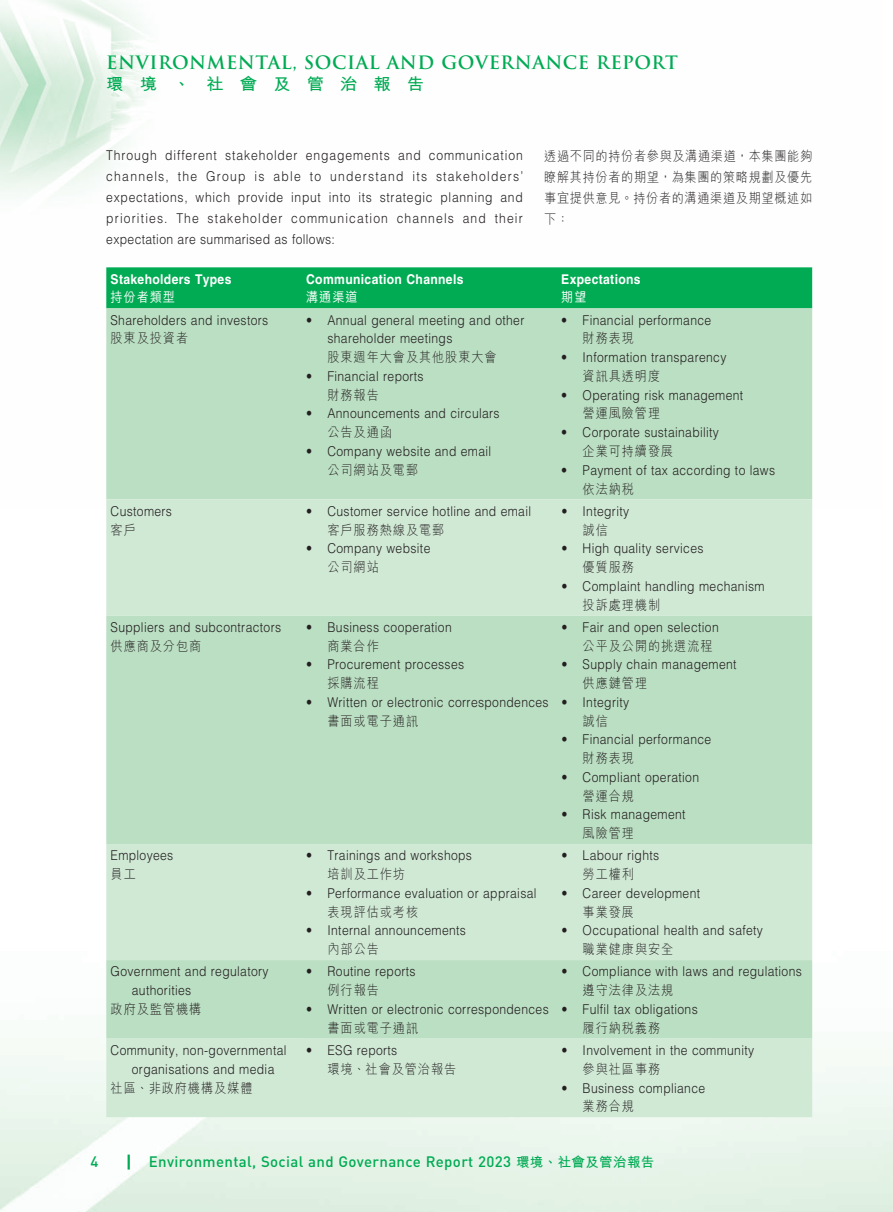
<style>
.page{position:relative;width:893px;height:1212px;background:#fff}
.page>*{position:absolute;margin:0;border:0;box-sizing:border-box;transform-origin:0 0}
.t1{font:700 18px "Trajan Pro";letter-spacing:.03em;color:#00ab53}
.t2{font:700 16.5px "M Hei HK";letter-spacing:.93em;color:#00ab53;scale:1.05 1}
.t3{font:500 15px "DIN Pro";letter-spacing:.025em;color:#00ab53}
.t4{font:300 13.5px/21px "Helvetica LT Std";letter-spacing:.03em;color:#231f20;scale:.9 1}
.t5{font:300 13.5px/21px "M Hei HK";letter-spacing:.08em;color:#231f20;text-align:justify;scale:.9 1}
.t6{font:700 13.5px "Helvetica LT Std";letter-spacing:.03em;color:#fff;scale:.9 1}
.t7{font:500 13.5px "M Hei HK";letter-spacing:.08em;color:#fff;scale:.9 1}
.s1{font-family:"M Hei HK";font-weight:700;font-size:13.5px}
</style>
<div class="page">
<img style="left:0;top:703px;width:892px;height:509px">
<img style="left:0;top:0;width:813px;height:509px">
<svg style="left:128px;top:1154px;width:2px;height:15px"></svg>
<div style="left:106px;top:267px;width:706px;height:41px;background:#00ab53"></div>
<div style="left:106px;top:308px;width:706px;height:191px;background:#bbdfc3"></div>
<svg style="left:106px;top:499px;width:706px;height:618px;fill:#d0e9d5"></svg>
<h1 class="t1" style="left:106px;top:51px;width:573px">ENVIRONMENTAL, SOCIAL AND GOVERNANCE REPORT</h1>
<p class="t2" style="left:106px;top:72px;width:304px">環境、社會及管治報告</p>
<p class="t4" style="left:106px;top:145px;width:465px;text-align:justify">Through different stakeholder engagements and communication channels, the Group is able to understand its stakeholders’ expectations, which provide input into its strategic planning and priorities. The stakeholder communication channels and their expectation are summarised as follows:</p>
<p class="t6" style="left:111px;top:271px;width:136px">Stakeholders Types</p>
<p class="t7" style="left:111px;top:288px;width:73px">持份者類型</p>
<p class="t6" style="left:306px;top:271px;width:176px">Communication Channels</p>
<p class="t7" style="left:306px;top:288px;width:59px">溝通渠道</p>
<p class="t5" style="left:544px;top:145px;width:299px">透過不同的持份者參與及溝通渠道，本集團能夠瞭解其持份者的期望，為集團的策略規劃及優先事宜提供意見。持份者的溝通渠道及期望概述如下：</p>
<p class="t6" style="left:561px;top:271px;width:90px">Expectations</p>
<p class="t7" style="left:561px;top:288px;width:30px">期望</p>
<p class="t4" style="left:111px;top:309px;width:177px">Shareholders and investors</p>
<p class="t5" style="left:111px;top:327px;width:88px">股東及投資者</p>
<p class="t4" style="left:327px;top:310px;width:220px;line-height:18.8px;text-indent:-21px">• Annual general meeting and other shareholder meetings</p>
<p class="t5" style="left:327px;top:346px;width:190px">股東週年大會及其他股東大會</p>
<p class="t4" style="left:306px;top:365px;width:132px">• Financial reports</p>
<p class="t5" style="left:327px;top:384px;width:59px">財務報告</p>
<p class="t4" style="left:306px;top:403px;width:217px">• Announcements and circulars</p>
<p class="t5" style="left:327px;top:421px;width:73px">公告及通函</p>
<p class="t4" style="left:306px;top:440px;width:207px">• Company website and email</p>
<p class="t5" style="left:327px;top:459px;width:102px">公司網站及電郵</p>
<p class="t4" style="left:561px;top:309px;width:168px">• Financial performance</p>
<p class="t5" style="left:583px;top:327px;width:59px">財務表現</p>
<p class="t4" style="left:561px;top:347px;width:185px">• Information transparency</p>
<p class="t5" style="left:583px;top:365px;width:88px">資訊具透明度</p>
<p class="t4" style="left:561px;top:384px;width:204px">• Operating risk management</p>
<p class="t5" style="left:583px;top:402px;width:88px">營運風險管理</p>
<p class="t4" style="left:561px;top:422px;width:177px">• Corporate sustainability</p>
<p class="t5" style="left:583px;top:440px;width:102px">企業可持續發展</p>
<p class="t4" style="left:561px;top:459px;width:239px">• Payment of tax according to laws</p>
<p class="t5" style="left:583px;top:477px;width:59px">依法納稅</p>
<p class="t4" style="left:111px;top:500px;width:70px">Customers</p>
<p class="t5" style="left:111px;top:518px;width:30px">客戶</p>
<p class="t4" style="left:306px;top:500px;width:251px">• Customer service hotline and email</p>
<p class="t5" style="left:327px;top:518px;width:131px">客戶服務熱線及電郵</p>
<p class="t4" style="left:306px;top:538px;width:140px">• Company website</p>
<p class="t5" style="left:327px;top:556px;width:59px">公司網站</p>
<p class="t4" style="left:561px;top:500px;width:77px">• Integrity</p>
<p class="t5" style="left:583px;top:518px;width:30px">誠信</p>
<p class="t4" style="left:561px;top:538px;width:159px">• High quality services</p>
<p class="t5" style="left:583px;top:556px;width:59px">優質服務</p>
<p class="t4" style="left:561px;top:575px;width:227px">• Complaint handling mechanism</p>
<p class="t5" style="left:583px;top:593px;width:88px">投訴處理機制</p>
<p class="t4" style="left:111px;top:616px;width:191px">Suppliers and subcontractors</p>
<p class="t5" style="left:111px;top:635px;width:102px">供應商及分包商</p>
<p class="t4" style="left:306px;top:616px;width:163px">• Business cooperation</p>
<p class="t5" style="left:327px;top:635px;width:59px">商業合作</p>
<p class="t4" style="left:306px;top:654px;width:177px">• Procurement processes</p>
<p class="t5" style="left:327px;top:672px;width:59px">採購流程</p>
<p class="t4" style="left:306px;top:691px;width:271px">• Written or electronic correspondences</p>
<p class="t5" style="left:327px;top:710px;width:102px">書面或電子通訊</p>
<p class="t4" style="left:561px;top:616px;width:176px">• Fair and open selection</p>
<p class="t5" style="left:583px;top:635px;width:146px">公平及公開的挑選流程</p>
<p class="t4" style="left:561px;top:654px;width:196px">• Supply chain management</p>
<p class="t5" style="left:583px;top:672px;width:73px">供應鏈管理</p>
<p class="t4" style="left:561px;top:691px;width:77px">• Integrity</p>
<p class="t5" style="left:583px;top:710px;width:30px">誠信</p>
<p class="t4" style="left:561px;top:729px;width:168px">• Financial performance</p>
<p class="t5" style="left:583px;top:747px;width:59px">財務表現</p>
<p class="t4" style="left:561px;top:766px;width:155px">• Compliant operation</p>
<p class="t5" style="left:583px;top:785px;width:59px">營運合規</p>
<p class="t4" style="left:561px;top:804px;width:140px">• Risk management</p>
<p class="t5" style="left:583px;top:822px;width:59px">風險管理</p>
<p class="t4" style="left:111px;top:845px;width:71px">Employees</p>
<p class="t5" style="left:111px;top:863px;width:30px">員工</p>
<p class="t4" style="left:306px;top:845px;width:186px">• Trainings and workshops</p>
<p class="t5" style="left:327px;top:863px;width:88px">培訓及工作坊</p>
<p class="t4" style="left:306px;top:882px;width:257px">• Performance evaluation or appraisal</p>
<p class="t5" style="left:327px;top:901px;width:102px">表現評估或考核</p>
<p class="t4" style="left:306px;top:920px;width:179px">• Internal announcements</p>
<p class="t5" style="left:327px;top:938px;width:59px">內部公告</p>
<p class="t4" style="left:561px;top:845px;width:110px">• Labour rights</p>
<p class="t5" style="left:583px;top:863px;width:59px">勞工權利</p>
<p class="t4" style="left:561px;top:882px;width:156px">• Career development</p>
<p class="t5" style="left:583px;top:901px;width:59px">事業發展</p>
<p class="t4" style="left:561px;top:920px;width:226px">• Occupational health and safety</p>
<p class="t5" style="left:583px;top:938px;width:102px">職業健康與安全</p>
<p class="t4" style="left:132px;top:962px;width:154px;line-height:18.8px;text-indent:-21px">Government and regulatory authorities</p>
<p class="t5" style="left:111px;top:998px;width:102px">政府及監管機構</p>
<p class="t4" style="left:306px;top:961px;width:123px">• Routine reports</p>
<p class="t5" style="left:327px;top:979px;width:59px">例行報告</p>
<p class="t4" style="left:306px;top:998px;width:271px">• Written or electronic correspondences</p>
<p class="t5" style="left:327px;top:1017px;width:102px">書面或電子通訊</p>
<p class="t4" style="left:561px;top:961px;width:269px">• Compliance with laws and regulations</p>
<p class="t5" style="left:583px;top:979px;width:102px">遵守法律及法規</p>
<p class="t4" style="left:561px;top:998px;width:153px">• Fulfil tax obligations</p>
<p class="t5" style="left:583px;top:1017px;width:88px">履行納稅義務</p>
<p class="t4" style="left:132px;top:1041px;width:173px;line-height:18.8px;text-indent:-21px">Community, non-governmental organisations and media</p>
<p class="t5" style="left:111px;top:1076px;width:159px">社區、非政府機構及媒體</p>
<p class="t4" style="left:306px;top:1039px;width:103px">• ESG reports</p>
<p class="t5" style="left:327px;top:1058px;width:145px">環境、社會及管治報告</p>
<p class="t4" style="left:561px;top:1039px;width:216px">• Involvement in the community</p>
<p class="t5" style="left:583px;top:1058px;width:88px">參與社區事務</p>
<p class="t4" style="left:561px;top:1077px;width:161px">• Business compliance</p>
<p class="t5" style="left:583px;top:1095px;width:59px">業務合規</p>
<p class="t3" style="left:90px;top:1152px;width:9px">4</p>
<p class="t3" style="left:149px;top:1152px;width:507px">Environmental, Social and Governance Report 2023 <span class="s1">環境、社會及管治報告</span></p>
</div>
